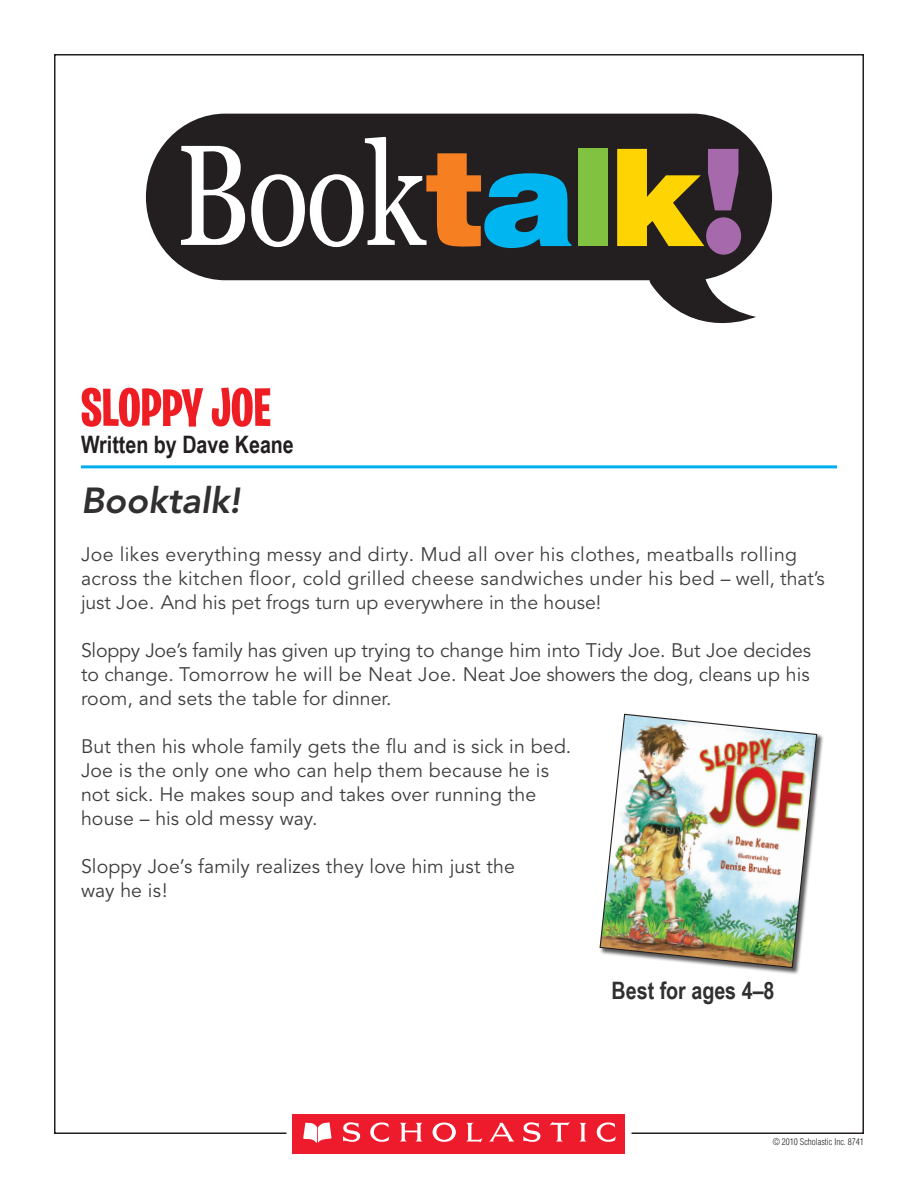
<style>
.page{position:relative;width:918px;height:1188px;background:#fff}
.page>*{position:absolute;margin:0;border:0;box-sizing:border-box;transform-origin:0 0}
.Body{font:700 54px "Burbank Big Condensed";color:#ee1d23}
.Myriad_Author{font:italic 800 36px "Avenir";color:#312f30}
.Myriad_Author-2{font:700 24px "Arial Narrow";color:#231f20}
.Myriad_Author-3{font:700 24px "Arial Narrow";color:#312f30}
.Body-2{font:19.5px/24px "Avenir";letter-spacing:.01em;color:#3e3e3f}
.t1{font:300 condensed 9px "Helvetica";color:#231f20}
.s1{color:#414142}
</style>
<div class="page">
<svg style="left:146px;top:114px;width:626px;height:210px;fill:#231f20"></svg>
<svg style="left:181px;top:146px;width:64px;height:99px"></svg>
<svg style="left:251px;top:137px;width:321px;height:111px"></svg>
<div style="left:578px;top:149px;width:30px;height:97px;background:#81c340"></div>
<svg style="left:617px;top:149px;width:121px;height:97px"></svg>
<div style="left:706px;top:217px;width:35px;height:38px;background:#a66aac;border-radius:50%"></div>
<hr style="left:81px;top:465px;width:756px;height:3px;background:#00aeef">
<div style="left:293px;top:1114px;width:332px;height:40px;background:#ee1b2d"></div>
<svg style="left:303px;top:1122px;width:29px;height:21px"></svg>
<svg style="left:343px;top:1122px;width:17px;height:20px"></svg>
<svg style="left:370px;top:1122px;width:19px;height:20px"></svg>
<svg style="left:400px;top:1123px;width:22px;height:18px"></svg>
<svg style="left:466px;top:1123px;width:16px;height:19px"></svg>
<svg style="left:523px;top:1122px;width:18px;height:20px"></svg>
<svg style="left:550px;top:1122px;width:20px;height:19px"></svg>
<svg style="left:579px;top:1123px;width:7px;height:18px"></svg>
<svg style="left:596px;top:1122px;width:20px;height:20px"></svg>
<svg style="left:433px;top:1123px;width:23px;height:19px"></svg>
<svg style="left:490px;top:1123px;width:24px;height:18px"></svg>
<div style="left:599px;top:714px;width:225px;height:261px;background:#231f20;opacity:.75"></div>
<img style="left:599px;top:713px;width:219px;height:256px">
<p class="Body" style="left:81px;top:375px;width:192px">SLOPPY JOE</p>
<p class="Myriad_Author-2" style="left:81px;top:426px;width:214px">Written by Dave Keane</p>
<p class="Myriad_Author" style="left:81px;top:479px;width:161px">Booktalk!</p>
<p class="Body-2" style="left:81px;top:543px;width:745px">Joe likes everything messy and dirty. Mud all over his clothes, meatballs rolling across the kitchen floor, cold grilled cheese sandwiches under his bed <span class="s1">– well, that’s just Joe. And his pet frogs turn up everywhere in the house!</span></p>
<p class="Body-2" style="left:81px;top:639px;width:732px;text-align:justify">Sloppy Joe’s family has given up trying to change him into Tidy Joe. But Joe decides to change. Tomorrow he will be Neat Joe. Neat Joe showers the dog, cleans up his room, and sets the table for dinner.</p>
<p class="Body-2" style="left:81px;top:735px;width:492px">But then his whole family gets the flu and is sick in bed.</p>
<p class="Body-2" style="left:81px;top:759px;width:470px">Joe is the only one who can help them because he is</p>
<p class="Body-2" style="left:81px;top:783px;width:457px">not sick. He makes soup and takes over running the</p>
<p class="Body-2" style="left:81px;top:807px;width:238px">house – his old messy way.</p>
<p class="Body-2" style="left:81px;top:855px;width:436px">Sloppy Joe’s family realizes they love him just the</p>
<p class="Body-2" style="left:81px;top:879px;width:88px">way he is!</p>
<p class="Myriad_Author-3" style="left:612px;top:972px;width:164px">Best for ages 4–8</p>
<p class="t1" style="left:773px;top:1137px;width:93px">© 2010 Scholastic Inc. 8741</p>
</div>
